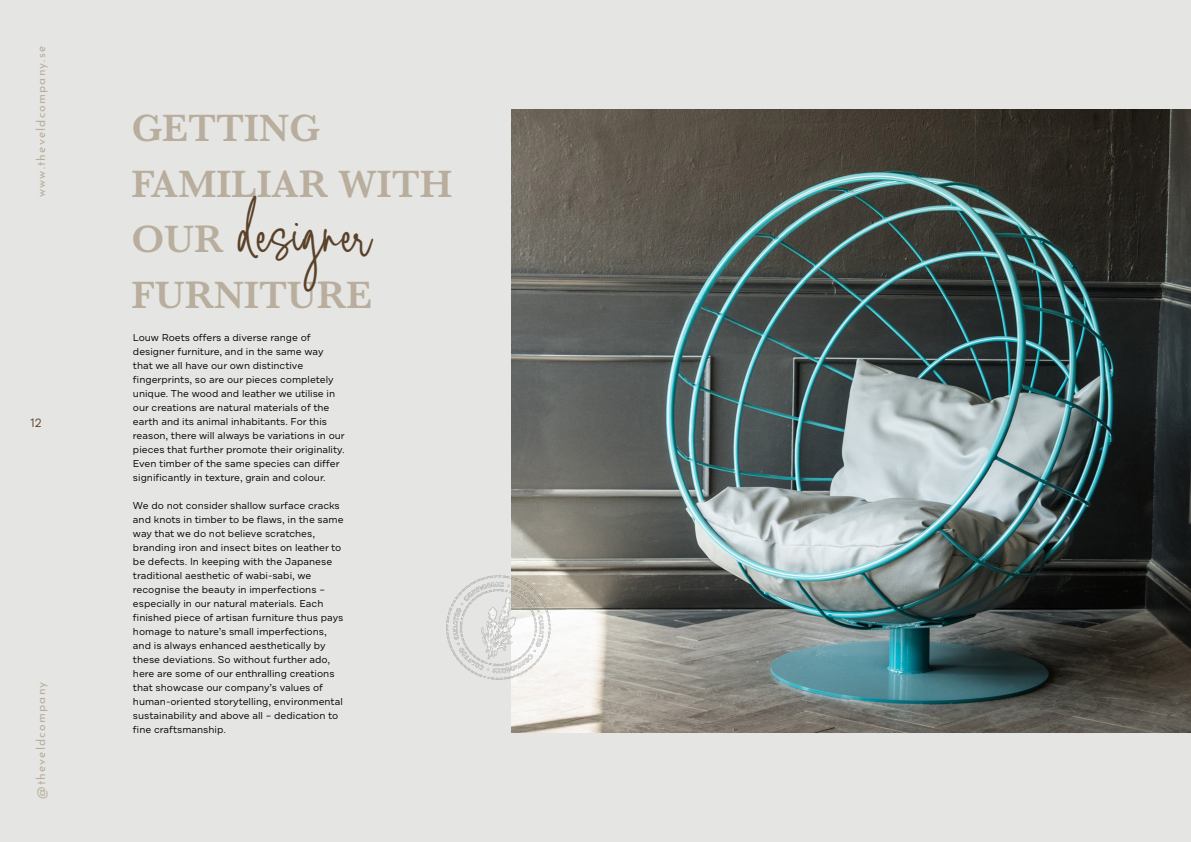
<style>
.page{position:relative;width:1191px;height:842px;background:#e5e5e3}
.page>*{position:absolute;margin:0;border:0;box-sizing:border-box;transform-origin:0 0}
.t1{font:600 39.6px/55.4px "Baskerville";color:#b9ae9d}
.t2{font:39.6px "Hastery Signature";color:#5a4129}
.t3{font:12px "Josefin Sans";letter-spacing:.1em;color:#b9ae9d}
.t4{font:12px "Draft B";color:#5a4129}
.t5{font:10px/14px "Draft B";color:#000}
</style>
<div class="page">
<img style="left:512px;top:109px;width:679px;height:623px">
<img style="left:446px;top:553px;width:128px;height:142px">
<p class="t3" style="left:31px;top:197px;width:153px;rotate:-90deg">www.theveldcompany.se</p>
<p class="t4" style="left:31px;top:415px;width:13px">12</p>
<p class="t3" style="left:31px;top:799px;width:118px;rotate:-90deg">@theveldcompany</p>
<h1 class="t1" style="left:132px;top:100px;width:322px">GETTING<br>FAMILIAR WITH<br>OUR<br>FURNITURE</h1>
<h1 class="t2" style="left:239px;top:212px;width:134px">designer</h1>
<p class="t5" style="left:133px;top:331px;width:213px">Louw Roets offers a diverse range of designer furniture, and in the same way that we all have our own distinctive fingerprints, so are our pieces completely unique. The wood and leather we utilise in our creations are natural materials of the earth and its animal inhabitants. For this reason, there will always be variations in our pieces that further promote their originality.<br>Even timber of the same species can differ significantly in texture, grain and colour.</p>
<p class="t5" style="left:133px;top:499px;width:212px">We do not consider shallow surface cracks and knots in timber to be flaws, in the same way that we do not believe scratches, branding iron and insect bites on leather to be defects. In keeping with the Japanese traditional aesthetic of wabi-sabi, we recognise the beauty in imperfections – especially in our natural materials. Each finished piece of artisan furniture thus pays homage to nature’s small imperfections, and is always enhanced aesthetically by these deviations. So without further ado, here are some of our enthralling creations that showcase our company’s values of human-oriented storytelling, environmental sustainability and above all – dedication to fine craftsmanship.</p>
</div>
